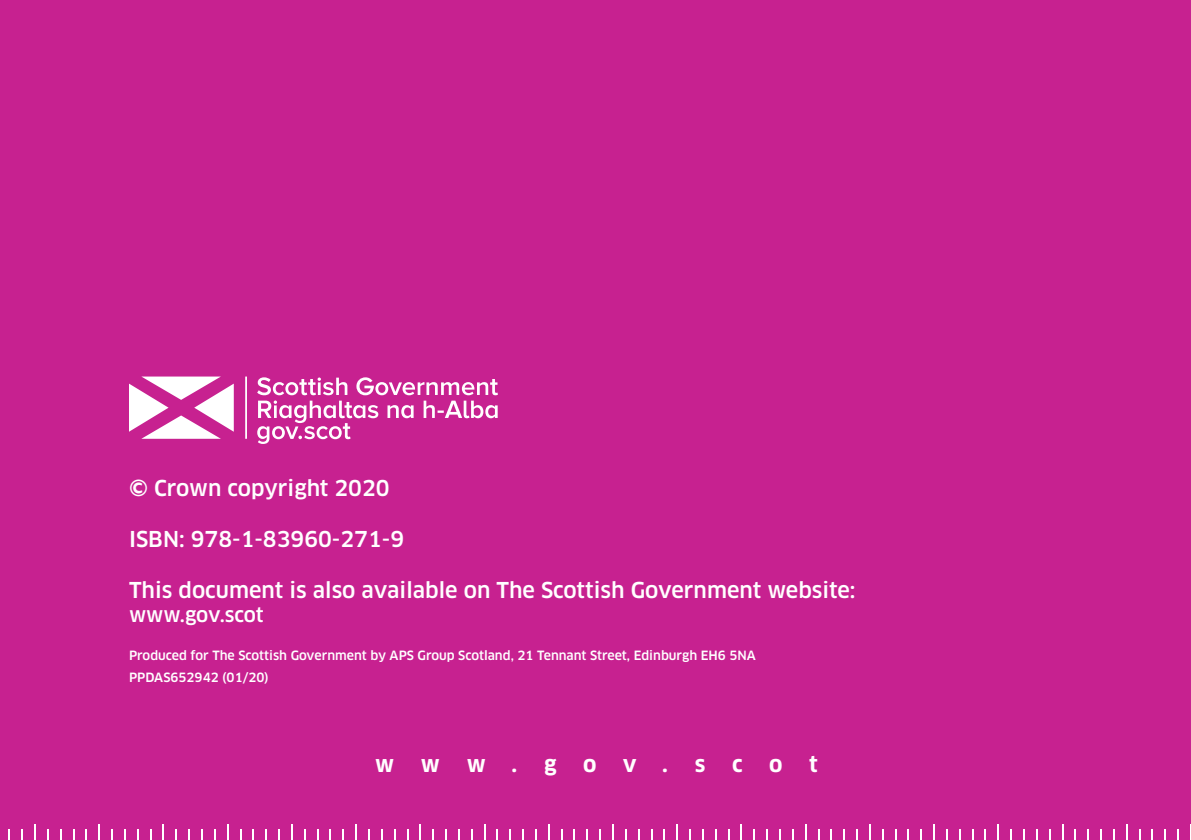
<style>
.page{position:relative;width:1191px;height:840px;background:#fff}
.page>*{position:absolute;margin:0;border:0;box-sizing:border-box;transform-origin:0 0}
.t1{font:500 21.4px "Clan";color:#fff}
.t2{font:700 21.4px "Clan";letter-spacing:1.24em;color:#fff}
.t3{font:500 19.6px "Clan";letter-spacing:-.01em;color:#fff}
.t4{font:500 12.4px "Clan";color:#fff}
</style>
<div class="page">
<div style="left:0;top:0;width:1191px;height:839px;background:#c72190"></div>
<svg style="left:124px;top:829px;width:2px;height:10px"></svg>
<svg style="left:1151px;top:829px;width:2px;height:10px"></svg>
<svg style="left:509px;top:829px;width:2px;height:10px"></svg>
<svg style="left:111px;top:829px;width:2px;height:10px"></svg>
<svg style="left:368px;top:829px;width:2px;height:10px"></svg>
<svg style="left:1010px;top:829px;width:2px;height:10px"></svg>
<svg style="left:496px;top:829px;width:2px;height:10px"></svg>
<svg style="left:137px;top:829px;width:2px;height:10px"></svg>
<svg style="left:1164px;top:829px;width:2px;height:10px"></svg>
<svg style="left:907px;top:829px;width:2px;height:10px"></svg>
<svg style="left:522px;top:829px;width:2px;height:10px"></svg>
<svg style="left:663px;top:829px;width:2px;height:10px"></svg>
<svg style="left:920px;top:829px;width:2px;height:10px"></svg>
<svg style="left:21px;top:829px;width:2px;height:10px"></svg>
<svg style="left:535px;top:829px;width:2px;height:10px"></svg>
<svg style="left:278px;top:829px;width:2px;height:10px"></svg>
<svg style="left:214px;top:829px;width:2px;height:10px"></svg>
<svg style="left:984px;top:829px;width:2px;height:10px"></svg>
<svg style="left:599px;top:829px;width:2px;height:10px"></svg>
<svg style="left:856px;top:829px;width:2px;height:10px"></svg>
<svg style="left:342px;top:829px;width:2px;height:10px"></svg>
<svg style="left:163px;top:824px;width:1px;height:15px"></svg>
<svg style="left:1190px;top:824px;width:1px;height:15px"></svg>
<svg style="left:676px;top:824px;width:2px;height:15px"></svg>
<svg style="left:933px;top:824px;width:2px;height:15px"></svg>
<svg style="left:419px;top:824px;width:2px;height:15px"></svg>
<svg style="left:34px;top:824px;width:2px;height:15px"></svg>
<svg style="left:1062px;top:824px;width:1px;height:15px"></svg>
<svg style="left:548px;top:824px;width:1px;height:15px"></svg>
<svg style="left:805px;top:824px;width:1px;height:15px"></svg>
<svg style="left:291px;top:824px;width:2px;height:15px"></svg>
<svg style="left:227px;top:824px;width:1px;height:15px"></svg>
<svg style="left:740px;top:824px;width:2px;height:15px"></svg>
<svg style="left:997px;top:824px;width:2px;height:15px"></svg>
<svg style="left:484px;top:824px;width:1px;height:15px"></svg>
<svg style="left:98px;top:824px;width:2px;height:15px"></svg>
<svg style="left:1126px;top:824px;width:1px;height:15px"></svg>
<svg style="left:612px;top:824px;width:2px;height:15px"></svg>
<svg style="left:869px;top:824px;width:1px;height:15px"></svg>
<svg style="left:355px;top:824px;width:2px;height:15px"></svg>
<svg style="left:188px;top:829px;width:2px;height:10px"></svg>
<svg style="left:445px;top:829px;width:2px;height:10px"></svg>
<svg style="left:1087px;top:829px;width:2px;height:10px"></svg>
<svg style="left:830px;top:829px;width:2px;height:10px"></svg>
<svg style="left:766px;top:829px;width:2px;height:10px"></svg>
<svg style="left:175px;top:829px;width:2px;height:10px"></svg>
<svg style="left:689px;top:829px;width:2px;height:10px"></svg>
<svg style="left:432px;top:829px;width:2px;height:10px"></svg>
<svg style="left:47px;top:829px;width:2px;height:10px"></svg>
<svg style="left:1074px;top:829px;width:2px;height:10px"></svg>
<svg style="left:753px;top:829px;width:2px;height:10px"></svg>
<svg style="left:201px;top:829px;width:2px;height:10px"></svg>
<svg style="left:458px;top:829px;width:2px;height:10px"></svg>
<svg style="left:586px;top:829px;width:2px;height:10px"></svg>
<svg style="left:843px;top:829px;width:2px;height:10px"></svg>
<svg style="left:265px;top:829px;width:2px;height:10px"></svg>
<hr style="left:245px;top:376px;width:2px;height:62px;background:#fff">
<svg style="left:129px;top:376px;width:105px;height:62px"></svg>
<svg style="left:257px;top:377px;width:241px;height:66px"></svg>
<p class="t1" style="left:129px;top:474px;width:262px">© Crown copyright 2020</p>
<p class="t1" style="left:129px;top:525px;width:277px">ISBN: 978-1-83960-271-9</p>
<p class="t1" style="left:129px;top:577px;width:728px">This document is also available on The Scottish Government website:</p>
<p class="t3" style="left:129px;top:602px;width:136px">www.gov.scot</p>
<p class="t4" style="left:129px;top:647px;width:628px">Produced for The Scottish Government by APS Group Scotland, 21 Tennant Street, Edinburgh EH6 5NA</p>
<p class="t4" style="left:129px;top:669px;width:141px">PPDAS652942 (01/20)</p>
<p class="t2" style="left:375px;top:750px;width:144px">www.</p>
<p class="t2" style="left:544px;top:750px;width:163px">gov.s</p>
<p class="t2" style="left:732px;top:750px;width:87px">cot</p>
</div>
